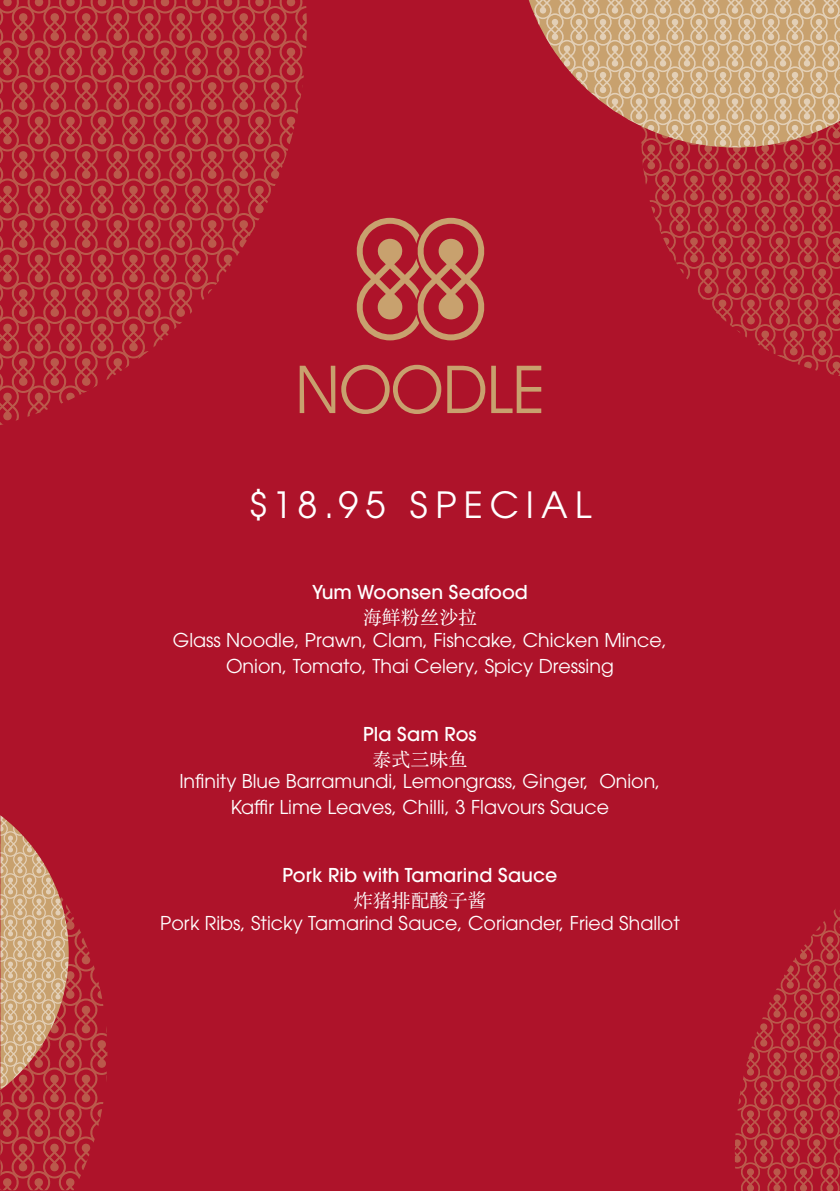
<style>
.page{position:relative;width:840px;height:1191px;background:#fff}
.page>*{position:absolute;margin:0;border:0;box-sizing:border-box;transform-origin:0 0}
.t1{font:36px "ITC Avant Garde Std";letter-spacing:.19em;color:#fff}
.t2{font:19px/26px "ITC Avant Garde Std";color:#fff;text-align:center}
.t3{font:500 19px "ITC Avant Garde Std";color:#fff}
.t4{font:19px "ST Songti SC Regular";color:#fff}
</style>
<div class="page">
<div style="left:0;top:0;width:839px;height:1190px;background:#ae132a"></div>
<svg style="left:641px;top:147px;width:198px;height:229px"></svg>
<svg style="left:0;top:909px;width:107px;height:281px"></svg>
<svg style="left:0;top:815px;width:69px;height:275px"></svg>
<svg style="left:528px;top:0;width:311px;height:147px"></svg>
<svg style="left:356px;top:218px;width:129px;height:122px"></svg>
<svg style="left:306px;top:365px;width:235px;height:49px"></svg>
<svg style="left:0;top:0;width:306px;height:425px"></svg>
<svg style="left:734px;top:909px;width:105px;height:282px"></svg>
<h1 class="t1" style="left:248px;top:482px;width:344px">$18.95 SPECIAL</h1>
<p class="t3" style="left:312px;top:580px;width:217px">Yum Woonsen Seafood</p>
<p class="t4" style="left:363px;top:606px;width:115px">海鲜粉丝沙拉</p>
<p class="t2" style="left:173px;top:627px;width:495px">Glass Noodle, Prawn, Clam, Fishcake, Chicken Mince,<br>Onion, Tomato, Thai Celery, Spicy Dressing</p>
<p class="t3" style="left:363px;top:721px;width:115px">Pla Sam Ros</p>
<p class="t4" style="left:372px;top:747px;width:96px">泰式三味鱼</p>
<p class="t2" style="left:179px;top:768px;width:482px">Infinity Blue Barramundi, Lemongrass, Ginger, Onion,<br>Kaffir Lime Leaves, Chilli, 3 Flavours Sauce</p>
<p class="t3" style="left:282px;top:862px;width:276px">Pork Rib with Tamarind Sauce</p>
<p class="t4" style="left:353px;top:888px;width:134px">炸猪排配酸子酱</p>
<p class="t2" style="left:160px;top:909px;width:521px">Pork Ribs, Sticky Tamarind Sauce, Coriander, Fried Shallot</p>
</div>
